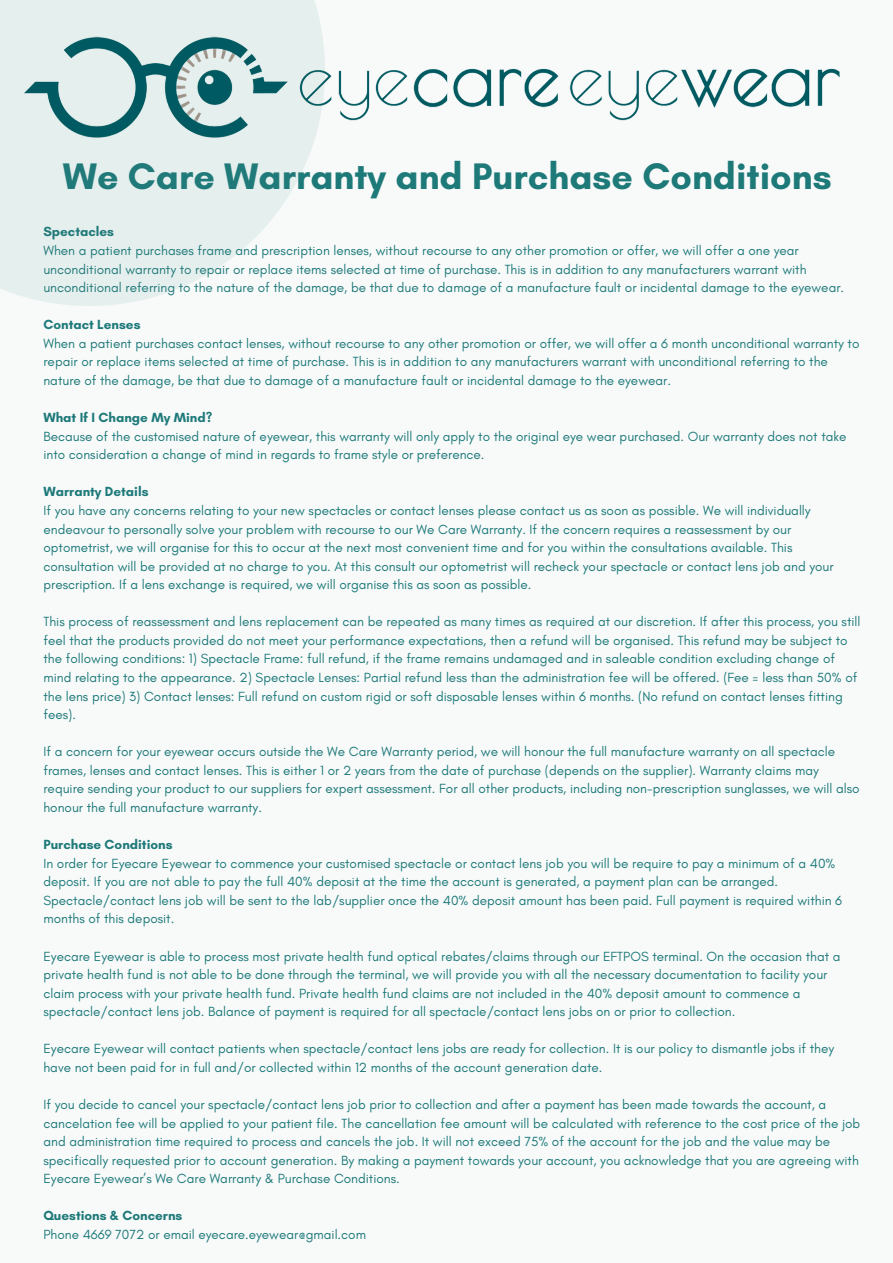
<style>
.page{position:relative;width:893px;height:1263px;background:#f8fafa}
.page>*{position:absolute;margin:0;border:0;box-sizing:border-box;transform-origin:0 0}
.t1{font:700 37.58px "Glacial Indifference";color:#1e7979}
.t2{font:13.5px/18.6px "Glacial Indifference";color:#1e7979}
.t3{font:700 13.5px "Glacial Indifference";color:#1e7979}
</style>
<div class="page">
<div style="left:0;top:0;width:325px;height:306px;background:linear-gradient(to right,#e1edec,#f1f6f6)"></div>
<img style="left:0;top:1px;width:840px;height:139px">
<p class="t1" style="left:63px;top:153px;width:770px">We Care Warranty and Purchase Conditions</p>
<h1 class="t3" style="left:43px;top:224px;width:72px">Spectacles</h1>
<p class="t2" style="left:43px;top:241px;width:802px">When a patient purchases frame and prescription lenses, without recourse to any other promotion or offer, we will offer a one year unconditional warranty to repair or replace items selected at time of purchase. This is in addition to any manufacturers warrant with unconditional referring to the nature of the damage, be that due to damage of a manufacture fault or incidental damage to the eyewear.</p>
<p class="t3" style="left:43px;top:316px;width:99px">Contact Lenses</p>
<p class="t2" style="left:43px;top:334px;width:817px">When a patient purchases contact lenses, without recourse to any other promotion or offer, we will offer a 6 month unconditional warranty to repair or replace items selected at time of purchase. This is in addition to any manufacturers warrant with unconditional referring to the nature of the damage, be that due to damage of a manufacture fault or incidental damage to the eyewear.</p>
<p class="t3" style="left:43px;top:409px;width:170px">What If I Change My Mind?</p>
<p class="t2" style="left:43px;top:427px;width:804px">Because of the customised nature of eyewear, this warranty will only apply to the original eye wear purchased. Our warranty does not take into consideration a change of mind in regards to frame style or preference.</p>
<p class="t3" style="left:43px;top:483px;width:107px">Warranty Details</p>
<p class="t2" style="left:43px;top:501px;width:791px">If you have any concerns relating to your new spectacles or contact lenses please contact us as soon as possible. We will individually endeavour to personally solve your problem with recourse to our We Care Warranty. If the concern requires a reassessment by our optometrist, we will organise for this to occur at the next most convenient time and for you within the consultations available. This consultation will be provided at no charge to you. At this consult our optometrist will recheck your spectacle or contact lens job and your prescription. If a lens exchange is required, we will organise this as soon as possible.</p>
<p class="t2" style="left:43px;top:612px;width:818px">This process of reassessment and lens replacement can be repeated as many times as required at our discretion. If after this process, you still feel that the products provided do not meet your performance expectations, then a refund will be organised. This refund may be subject to the following conditions: 1) Spectacle Frame: full refund, if the frame remains undamaged and in saleable condition excluding change of mind relating to the appearance. 2) Spectacle Lenses: Partial refund less than the administration fee will be offered. (Fee = less than 50% of the lens price) 3) Contact lenses: Full refund on custom rigid or soft disposable lenses within 6 months. (No refund on contact lenses fitting fees).</p>
<p class="t2" style="left:43px;top:742px;width:818px">If a concern for your eyewear occurs outside the We Care Warranty period, we will honour the full manufacture warranty on all spectacle frames, lenses and contact lenses. This is either 1 or 2 years from the date of purchase (depends on the supplier). Warranty claims may require sending your product to our suppliers for expert assessment. For all other products, including non-prescription sunglasses, we will also honour the full manufacture warranty.</p>
<p class="t3" style="left:43px;top:836px;width:131px">Purchase Conditions</p>
<p class="t2" style="left:43px;top:854px;width:800px">In order for Eyecare Eyewear to commence your customised spectacle or contact lens job you will be require to pay a minimum of a 40% deposit. If you are not able to pay the full 40% deposit at the time the account is generated, a payment plan can be arranged.<br>Spectacle/contact lens job will be sent to the lab/supplier once the 40% deposit amount has been paid. Full payment is required within 6 months of this deposit.</p>
<p class="t2" style="left:43px;top:946px;width:798px">Eyecare Eyewear is able to process most private health fund optical rebates/claims through our EFTPOS terminal. On the occasion that a private health fund is not able to be done through the terminal, we will provide you with all the necessary documentation to facility your claim process with your private health fund. Private health fund claims are not included in the 40% deposit amount to commence a spectacle/contact lens job. Balance of payment is required for all spectacle/contact lens jobs on or prior to collection.</p>
<p class="t2" style="left:43px;top:1039px;width:792px">Eyecare Eyewear will contact patients when spectacle/contact lens jobs are ready for collection. It is our policy to dismantle jobs if they have not been paid for in full and/or collected within 12 months of the account generation date.</p>
<p class="t2" style="left:43px;top:1095px;width:818px">If you decide to cancel your spectacle/contact lens job prior to collection and after a payment has been made towards the account, a cancelation fee will be applied to your patient file. The cancellation fee amount will be calculated with reference to the cost price of the job and administration time required to process and cancels the job. It will not exceed 75% of the account for the job and the value may be specifically requested prior to account generation. By making a payment towards your account, you acknowledge that you are agreeing with Eyecare Eyewear’s We Care Warranty &amp; Purchase Conditions.</p>
<p class="t3" style="left:43px;top:1207px;width:140px">Questions &amp; Concerns</p>
<p class="t2" style="left:43px;top:1225px;width:324px">Phone 4669 7072 or email eyecare.eyewear@gmail.com</p>
</div>
